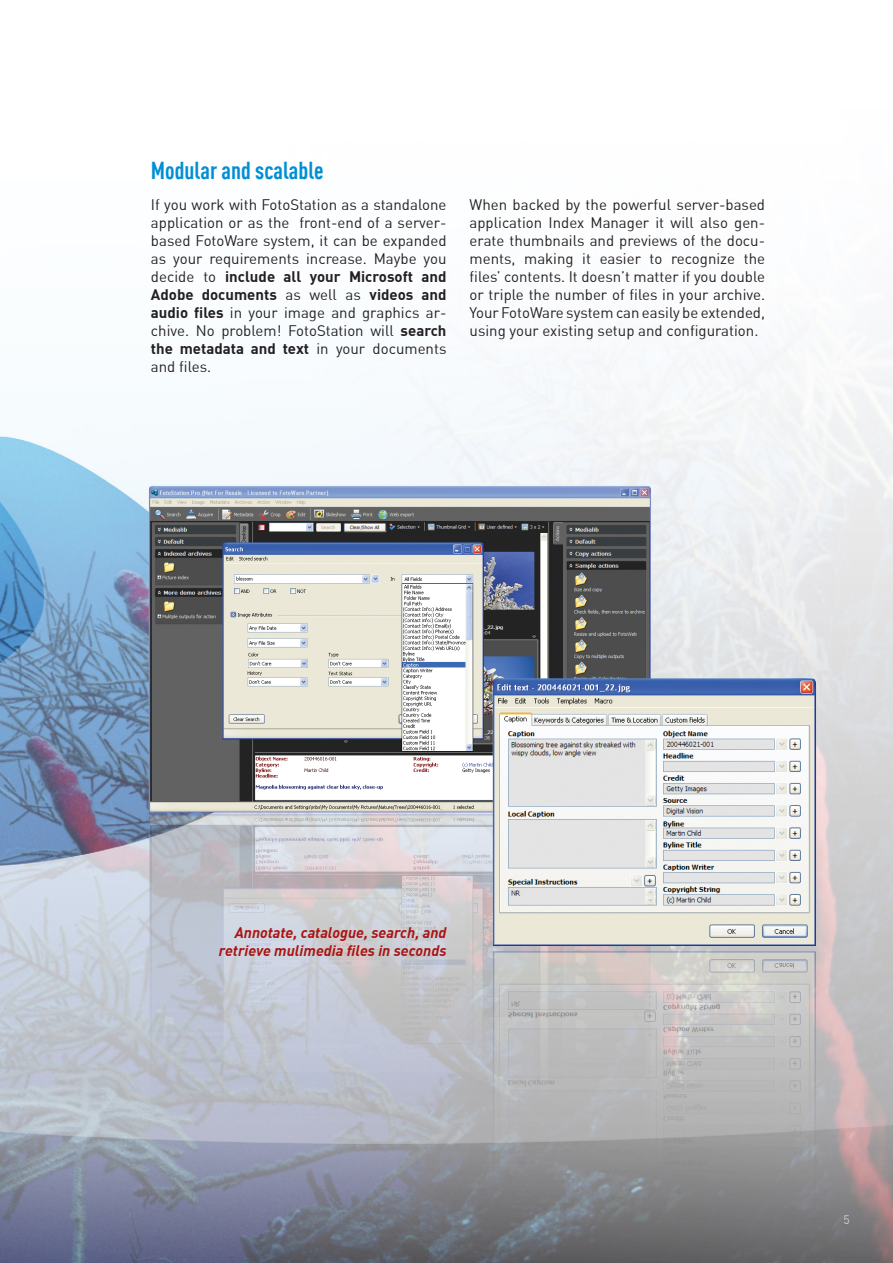
<style>
.page{position:relative;width:893px;height:1263px;background:#fff}
.page>*{position:absolute;margin:0;border:0;box-sizing:border-box;transform-origin:0 0}
.Heading{font:700 24px "Foto Ware DIN Cond";color:#008fd5}
.Brødtekst{font:15px/18px "Foto Ware DIN";color:#231f20;text-align:justify}
.Brødtekst-2{font:italic 15px/18px "Foto Ware DIN Bold";color:#a91412;text-align:right}
.t1{font:12px "Foto Ware DIN";color:#d1d2d4}
.s1{font-family:"Foto Ware DIN Bold"}
</style>
<div class="page">
<img style="left:0;top:347px;width:893px;height:916px">
<img style="left:149px;top:485px;width:502px;height:327px">
<img style="left:149px;top:814px;width:502px;height:327px">
<img style="left:492px;top:678px;width:325px;height:268px">
<img style="left:492px;top:951px;width:325px;height:269px">
<p class="Heading" style="left:151px;top:156px;width:174px">Modular and scalable</p>
<p class="Brødtekst" style="left:151px;top:195px;width:297px">If you work with FotoStation as a standalone application or as the front-end of a server&shy;based FotoWare system, it can be expanded as your requirements increase. Maybe you decide to <span class="s1">include all your Microsoft and Adobe documents</span> as well as <span class="s1">videos and audio files</span> in your image and graphics ar&shy;chive. No problem! FotoStation will <span class="s1">search the metadata and text</span> in your documents and files.</p>
<p class="Brødtekst" style="left:470px;top:195px;width:297px">When backed by the powerful server-based application Index Manager it will also gen&shy;erate thumbnails and previews of the docu&shy;ments, making it easier to recognize the files’ contents. It doesn’t matter if you double or triple the number of files in your archive.<br>Your FotoWare system can easily be extended, using your existing setup and configuration.</p>
<p class="Brødtekst-2" style="left:219px;top:923px;width:229px">Annotate, catalogue, search, and retrieve mulimedia files in seconds</p>
<p class="t1" style="left:843px;top:1212px;width:8px">5</p>
</div>
